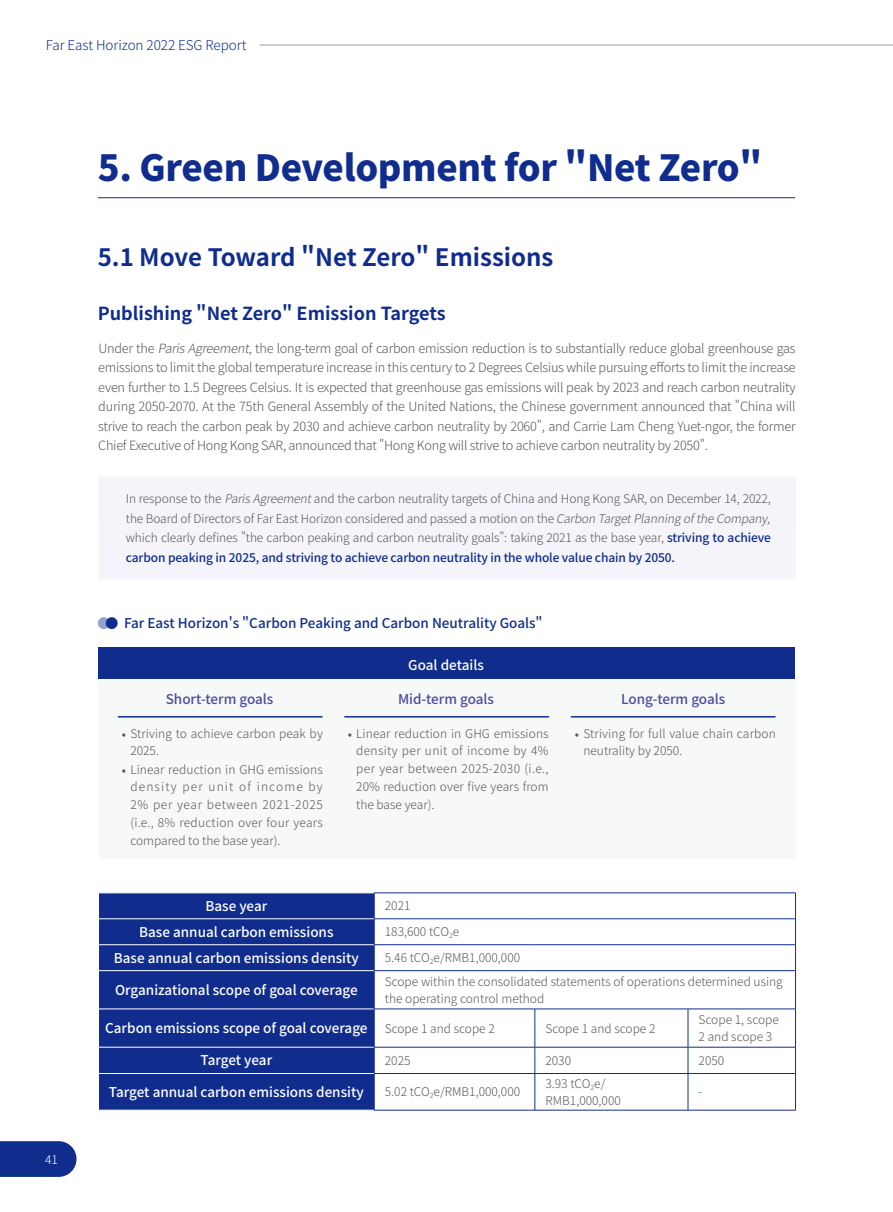
<style>
.page{position:relative;width:893px;height:1212px;background:#fff}
.page>*{position:absolute;margin:0;border:0;box-sizing:border-box;transform-origin:0 0}
.t1{font:800 36px "Source Han Sans CN";letter-spacing:-.01em;color:#102d8e}
.t2{font:700 24px "Source Han Sans CN";color:#102d8e}
.t3{font:700 18px "Source Han Sans CN";color:#102d8e}
.t4{font:500 13.5px "Source Han Sans CN";color:#fff}
.t5{font:500 13.5px "Source Han Sans CN";color:#102d8e}
.t6{font:500 13.5px "Source Han Sans CN";color:#494d9e}
.t7{font:300 13.5px "Source Han Sans CN";letter-spacing:-.005em;color:#102d8e}
.t8{font:300 12.75px/19.5px "Source Han Sans CN";letter-spacing:-.02em;color:#595757;text-align:justify}
.t9{font:300 12px/17.9px "Source Han Sans CN";color:#595757}
.t10{font:300 12px "Source Han Sans CN";color:#fff}
.s1{font-style:italic}
.s2{font-weight:500;color:#102d8e}
.s3{font-size:13.5px}
</style>
<div class="page">
<svg style="left:0;top:1141px;width:77px;height:36px;background:#1f3a95"></svg>
<hr style="left:259px;top:45px;width:634px;height:1px;background:#9fa0a0">
<div style="left:98px;top:674px;width:697px;height:184px;background:#f7f8f8"></div>
<hr style="left:98px;top:197px;width:697px;height:1px;background:#102d8e">
<svg style="left:98px;top:617px;width:12px;height:12px"></svg>
<div style="left:106px;top:617px;width:12px;height:12px;background:#102d8e;border-radius:50%"></div>
<hr style="left:118px;top:716px;width:204px;height:1px;background:#102d8e">
<hr style="left:345px;top:716px;width:204px;height:1px;background:#102d8e">
<hr style="left:571px;top:716px;width:204px;height:1px;background:#102d8e">
<div style="left:98px;top:648px;width:697px;height:31px;background:#102d8e"></div>
<div style="left:99px;top:893px;width:275px;height:217px;background:#102d8e"></div>
<svg style="left:795px;top:893px;width:1px;height:77px"></svg>
<hr style="left:795px;top:971px;width:1px;height:38px;background:#102d8e">
<hr style="left:374px;top:944px;width:161px;height:1px;background:#102d8e">
<hr style="left:535px;top:944px;width:153px;height:1px;background:#102d8e">
<hr style="left:688px;top:944px;width:108px;height:1px;background:#102d8e">
<hr style="left:374px;top:1047px;width:161px;height:1px;background:#102d8e">
<hr style="left:535px;top:1047px;width:153px;height:1px;background:#102d8e">
<hr style="left:688px;top:1047px;width:108px;height:1px;background:#102d8e">
<hr style="left:98px;top:918px;width:276px;height:1px;background:#fff">
<hr style="left:98px;top:944px;width:276px;height:1px;background:#fff">
<hr style="left:98px;top:970px;width:276px;height:1px;background:#fff">
<hr style="left:98px;top:1009px;width:276px;height:1px;background:#fff">
<hr style="left:98px;top:1047px;width:276px;height:1px;background:#fff">
<hr style="left:98px;top:1073px;width:276px;height:1px;background:#fff">
<hr style="left:374px;top:892px;width:161px;height:1px;background:#102d8e">
<hr style="left:535px;top:892px;width:153px;height:1px;background:#102d8e">
<hr style="left:688px;top:892px;width:108px;height:1px;background:#102d8e">
<hr style="left:374px;top:918px;width:161px;height:1px;background:#102d8e">
<hr style="left:535px;top:918px;width:153px;height:1px;background:#102d8e">
<hr style="left:688px;top:918px;width:108px;height:1px;background:#102d8e">
<svg style="left:374px;top:893px;width:1px;height:77px"></svg>
<hr style="left:374px;top:970px;width:161px;height:1px;background:#102d8e">
<hr style="left:374px;top:971px;width:1px;height:38px;background:#102d8e">
<hr style="left:535px;top:970px;width:153px;height:1px;background:#102d8e">
<hr style="left:688px;top:970px;width:108px;height:1px;background:#102d8e">
<hr style="left:374px;top:1009px;width:161px;height:1px;background:#102d8e">
<hr style="left:374px;top:1009px;width:1px;height:38px;background:#102d8e">
<hr style="left:535px;top:1009px;width:153px;height:1px;background:#102d8e">
<hr style="left:535px;top:1009px;width:1px;height:38px;background:#102d8e">
<hr style="left:688px;top:1009px;width:108px;height:1px;background:#102d8e">
<hr style="left:688px;top:1009px;width:1px;height:38px;background:#102d8e">
<hr style="left:795px;top:1009px;width:1px;height:38px;background:#102d8e">
<svg style="left:374px;top:1047px;width:1px;height:26px"></svg>
<svg style="left:535px;top:1047px;width:1px;height:26px"></svg>
<svg style="left:688px;top:1047px;width:1px;height:26px"></svg>
<svg style="left:795px;top:1047px;width:1px;height:26px"></svg>
<hr style="left:374px;top:1073px;width:161px;height:1px;background:#102d8e">
<hr style="left:374px;top:1074px;width:1px;height:36px;background:#102d8e">
<hr style="left:535px;top:1073px;width:153px;height:1px;background:#102d8e">
<hr style="left:535px;top:1074px;width:1px;height:36px;background:#102d8e">
<hr style="left:688px;top:1073px;width:108px;height:1px;background:#102d8e">
<hr style="left:688px;top:1074px;width:1px;height:36px;background:#102d8e">
<hr style="left:795px;top:1074px;width:1px;height:36px;background:#102d8e">
<hr style="left:374px;top:1110px;width:161px;height:1px;background:#102d8e">
<hr style="left:535px;top:1110px;width:153px;height:1px;background:#102d8e">
<hr style="left:688px;top:1110px;width:108px;height:1px;background:#102d8e">
<div style="left:98px;top:477px;width:698px;height:102px;background:#f4f4fa"></div>
<p class="t7" style="left:46px;top:38px;width:202px">Far East Horizon 2022 ESG Report</p>
<h1 class="t1" style="left:98px;top:147px;width:666px">5. Green Development for "Net Zero"</h1>
<h2 class="t2" style="left:98px;top:243px;width:457px">5.1 Move Toward "Net Zero" Emissions</h2>
<h3 class="t3" style="left:98px;top:303px;width:349px">Publishing "Net Zero" Emission Targets</h3>
<p class="t8" style="left:98px;top:338px;width:699px">Under the <span class="s1">ParisAgreement,</span>the long-term goal of carbon emission reduction is to substantially reduce global greenhouse gas emissions to limit the global temperature increase in this century to 2 Degrees Celsius while pursuing efforts to limit the increase even further to 1.5 Degrees Celsius. It is expected that greenhouse gas emissions will peak by 2023 and reach carbon neutrality during 2050-2070. At the 75th General Assembly of the United Nations, the Chinese government announced that "China will strive to reach the carbon peak by 2030 and achieve carbon neutrality by 2060", and Carrie Lam Cheng Yuet-ngor, the former Chief Executive of Hong Kong SAR, announced that "Hong Kong will strive to achieve carbon neutrality by 2050".</p>
<p class="t9" style="left:126px;top:489px;width:652px;line-height:19.5px">In response to the <span class="s1">ParisAgreement</span>and the carbon neutrality targets of China and Hong Kong SAR, on December 14, 2022, the Board of Directors of Far East Horizon considered and passed a motion on the <span class="s1">CarbonTargetPlanningoftheCompany, </span>which clearly defines "the carbon peaking and carbon neutrality goals": taking 2021 as the base year, <span class="s2">striving to achieve carbon peaking in 2025, and striving to achieve carbon neutrality in the whole value chain by 2050.</span></p>
<p class="t5" style="left:124px;top:616px;width:420px">Far East Horizon's "Carbon Peaking and Carbon Neutrality Goals"</p>
<p class="t4" style="left:408px;top:657px;width:77px">Goal details</p>
<p class="t6" style="left:166px;top:691px;width:109px">Short-term goals</p>
<p class="t6" style="left:398px;top:691px;width:97px">Mid-term goals</p>
<p class="t6" style="left:621px;top:691px;width:106px">Long-term goals</p>
<p class="t9" style="left:130px;top:725px;width:194px;line-height:17.2px;text-indent:-9px"><span class="s3">•</span> Striving to achieve carbon peak by<br>2025.</p>
<p class="t9" style="left:130px;top:761px;width:194px;text-align:justify;text-indent:-9px"><span class="s3">•</span> Linear reduction in GHG emissions density per unit of income by 2% per year between 2021-2025 (i.e., 8% reduction over four years compared to the base year).</p>
<p class="t9" style="left:356px;top:725px;width:194px;text-align:justify;text-indent:-9px"><span class="s3">•</span> Linear reduction in GHG emissions density per unit of income by 4% per year between 2025-2030 (i.e., 20% reduction over five years from the base year).</p>
<p class="t9" style="left:583px;top:725px;width:194px;line-height:17.2px;text-indent:-9px"><span class="s3">•</span> Striving for full value chain carbon neutrality by 2050.</p>
<p class="t10" style="left:45px;top:1152px;width:14px">41</p>
<p class="t4" style="left:205px;top:898px;width:63px">Base year</p>
<p class="t9" style="left:385px;top:897px;width:27px">2021</p>
<p class="t4" style="left:139px;top:924px;width:196px">Base annual carbon emissions</p>
<p class="t9" style="left:385px;top:923px;width:76px">183,600 tCO<sub>2</sub>e</p>
<p class="t4" style="left:114px;top:950px;width:246px">Base annual carbon emissions density</p>
<p class="t9" style="left:385px;top:949px;width:137px">5.46 tCO<sub>2</sub>e/RMB1,000,000</p>
<p class="t4" style="left:115px;top:982px;width:244px">Organizational scope of goal coverage</p>
<p class="t9" style="left:385px;top:974px;width:399px;line-height:16.5px">Scope within the consolidated statements of operations determined using the operating control method</p>
<p class="t4" style="left:105px;top:1020px;width:264px">Carbon emissions scope of goal coverage</p>
<p class="t9" style="left:385px;top:1019px;width:111px">Scope 1 and scope 2</p>
<p class="t9" style="left:545px;top:1019px;width:111px">Scope 1 and scope 2</p>
<p class="t9" style="left:699px;top:1012px;width:82px;line-height:16.5px">Scope 1, scope<br>2 and scope 3</p>
<p class="t4" style="left:200px;top:1053px;width:73px">Target year</p>
<p class="t9" style="left:385px;top:1052px;width:27px">2025</p>
<p class="t9" style="left:545px;top:1052px;width:27px">2030</p>
<p class="t9" style="left:699px;top:1052px;width:27px">2050</p>
<p class="t4" style="left:109px;top:1084px;width:256px">Target annual carbon emissions density</p>
<p class="t9" style="left:385px;top:1083px;width:137px">5.02 tCO<sub>2</sub>e/RMB1,000,000</p>
<p class="t9" style="left:545px;top:1076px;width:77px;line-height:16.5px">3.93 tCO<sub>2</sub>e/<br>RMB1,000,000</p>
<p class="t9" style="left:699px;top:1083px;width:5px">-</p>
</div>
